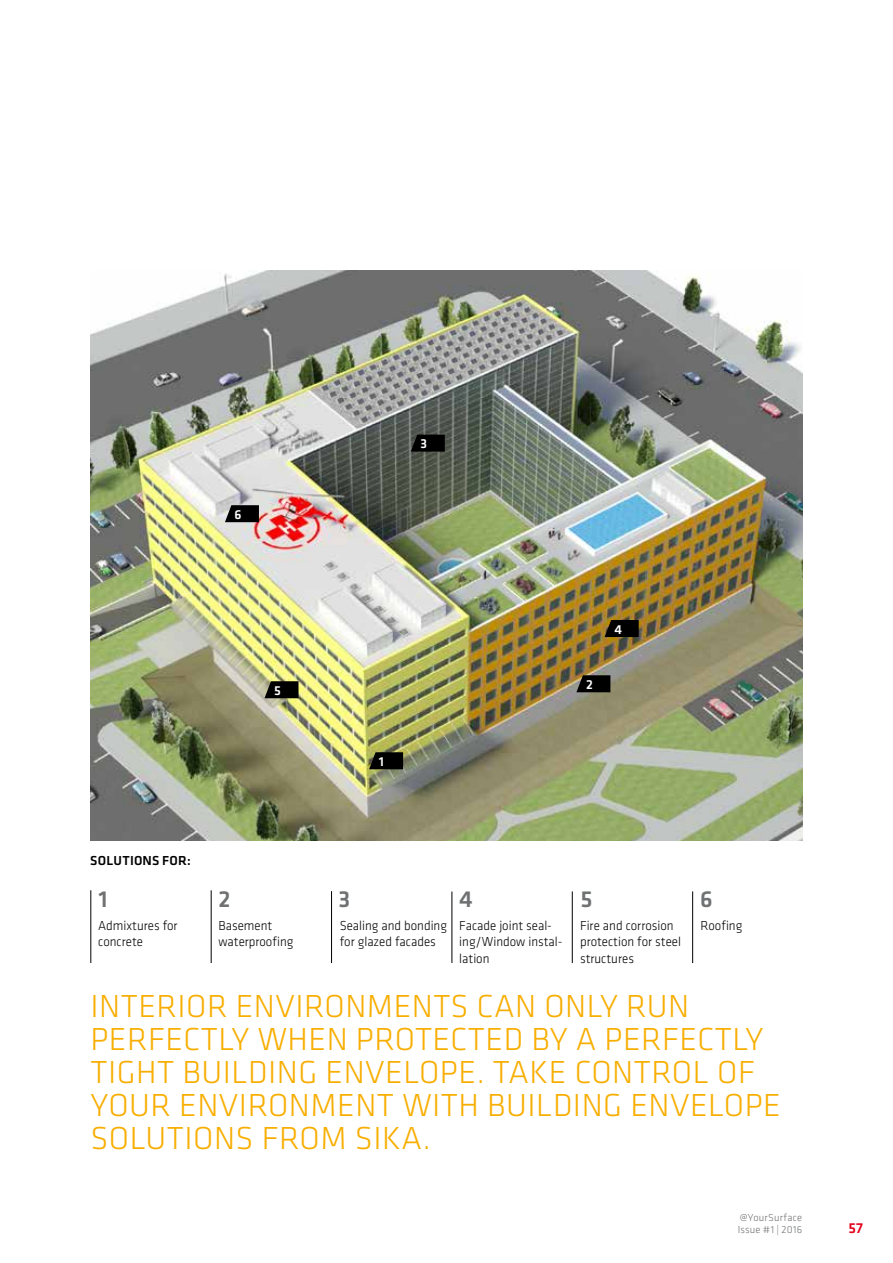
<style>
.page{position:relative;width:893px;height:1263px;background:#fff}
.page>*{position:absolute;margin:0;border:0;box-sizing:border-box;transform-origin:0 0}
.t1{font:300 33px/33px "Klavika";letter-spacing:.015em;color:#f8ae00}
.t2{font:500 24px "Klavika";color:#707172}
.t3{font:500 15px "Klavika";color:#e2001a}
.t4{font:300 13.5px/16.2px "Klavika";color:#000;scale:.96 1}
.t5{font:500 13.5px "Klavika";letter-spacing:.015em;color:#000}
.t6{font:500 13.5px "Klavika";color:#fff}
.t7{font:300 10.5px/12.6px "Klavika";letter-spacing:.015em;color:#707172}
</style>
<div class="page">
<img style="left:91px;top:270px;width:711px;height:570px">
<hr style="left:211px;top:890px;width:1px;height:73px;background:#000">
<hr style="left:91px;top:890px;width:1px;height:73px;background:#000">
<hr style="left:331px;top:891px;width:1px;height:72px;background:#000">
<hr style="left:452px;top:891px;width:1px;height:72px;background:#000">
<hr style="left:572px;top:891px;width:1px;height:72px;background:#000">
<hr style="left:692px;top:891px;width:1px;height:72px;background:#000">
<svg style="left:225px;top:505px;width:34px;height:17px"></svg>
<div style="left:235px;top:509px;width:14px;height:10px;background:#000"></div>
<svg style="left:411px;top:435px;width:34px;height:17px"></svg>
<div style="left:420px;top:438px;width:15px;height:10px;background:#000"></div>
<svg style="left:605px;top:620px;width:34px;height:17px"></svg>
<div style="left:614px;top:623px;width:15px;height:11px;background:#000"></div>
<svg style="left:369px;top:752px;width:34px;height:17px"></svg>
<div style="left:379px;top:756px;width:14px;height:10px;background:#000"></div>
<svg style="left:264px;top:681px;width:34px;height:17px"></svg>
<div style="left:274px;top:685px;width:15px;height:10px;background:#000"></div>
<svg style="left:576px;top:675px;width:34px;height:17px"></svg>
<div style="left:586px;top:679px;width:15px;height:10px;background:#000"></div>
<p class="t6" style="left:235px;top:505px;width:9px">6</p>
<p class="t5" style="left:90px;top:851px;width:102px">SOLUTIONS FOR:</p>
<p class="t6" style="left:274px;top:681px;width:8px">5</p>
<p class="t6" style="left:420px;top:435px;width:8px">3</p>
<p class="t6" style="left:379px;top:752px;width:7px">1</p>
<p class="t6" style="left:586px;top:675px;width:8px">2</p>
<p class="t6" style="left:614px;top:620px;width:9px">4</p>
<h2 class="t2" style="left:99px;top:882px;width:11px">1</h2>
<h2 class="t2" style="left:219px;top:882px;width:14px">2</h2>
<h2 class="t2" style="left:338px;top:882px;width:13px">3</h2>
<h2 class="t2" style="left:459px;top:882px;width:15px">4</h2>
<h2 class="t2" style="left:580px;top:882px;width:14px">5</h2>
<h2 class="t2" style="left:700px;top:882px;width:14px">6</h2>
<p class="t4" style="left:580px;top:917px;width:107px">Fire and corrosion protection for steel structures</p>
<p class="t4" style="left:700px;top:917px;width:45px">Roofing</p>
<p class="t4" style="left:98px;top:917px;width:84px">Admixtures for concrete</p>
<p class="t4" style="left:219px;top:917px;width:79px">Basement waterproofing</p>
<p class="t4" style="left:340px;top:917px;width:113px">Sealing and bonding for glazed facades</p>
<p class="t4" style="left:459px;top:917px;width:109px">Facade joint seal&shy;ing/Window instal&shy;lation</p>
<h1 class="t1" style="left:91px;top:989px;width:692px">INTERIOR ENVIRONMENTS CAN ONLY RUN PERFECTLY WHEN PROTECTED BY A PERFECTLY TIGHT BUILDING ENVELOPE. TAKE CONTROL OF YOUR ENVIRONMENT WITH BUILDING ENVELOPE SOLUTIONS FROM SIKA.</h1>
<p class="t7" style="left:738px;top:1211px;width:66px">@YourSurface<br>Issue #1 | 2016</p>
<p class="t3" style="left:848px;top:1218px;width:16px">57</p>
</div>
